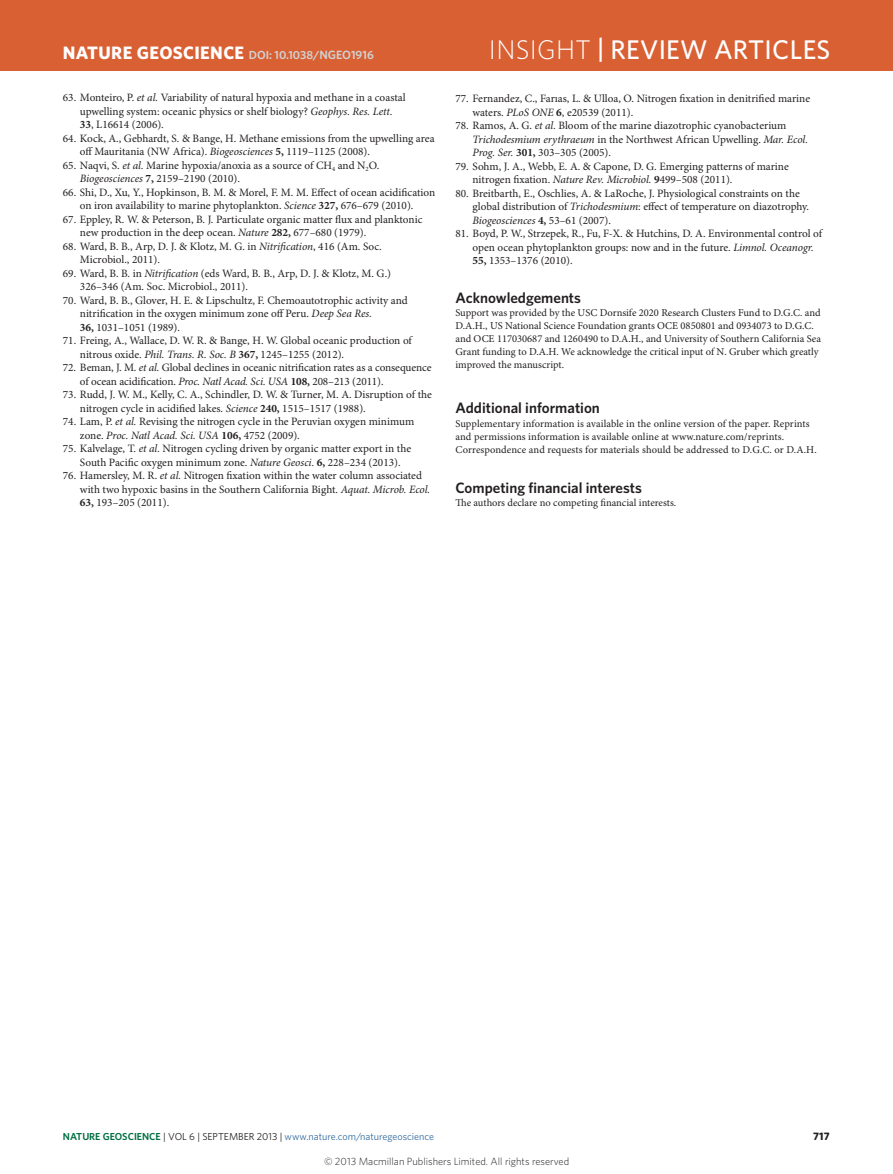
<style>
.page{position:relative;width:893px;height:1174px;background:#fff}
.page>*{position:absolute;margin:0;border:0;box-sizing:border-box;transform-origin:0 0}
.t1{font:500 27px "Whitney";letter-spacing:.01em;color:#fff}
.t2{font:700 18px "Whitney";letter-spacing:.02em;color:#fff}
.Head_1{font:600 15px "Whitney";color:#231f20}
.References{font:11.25px/13.5px "Minion Pro";color:#231f20}
.t3{font:700 10.8px "Whitney";color:#231f20}
.Acknowledgements{font:10.5px/13px "Minion Pro";color:#231f20}
.t4{font:300 10.5px "Whitney";color:#231f20}
.t5{font:10.2px "Whitney";color:#316a9f}
.s1{font-weight:600;font-size:11.7px;color:#d1d2d4}
.s2{font-weight:600;font-size:12px;color:#d1d2d4}
.s3{font-weight:300}
.s4{font-style:italic}
.s5{font-weight:700}
.s6{font-weight:600;color:#016f45}
.s7{color:#231f20}
</style>
<div class="page">
<div style="left:0;top:0;width:893px;height:71px;background:#d96033"></div>
<h2 class="t2" style="left:63px;top:41px;width:313px">NATURE GEOSCIENCE <span class="s1">DOI: 10.1038/</span><span class="s2">NGEO1916</span></h2>
<h1 class="t1" style="left:489px;top:32px;width:343px"><span class="s3">INSIGHT</span> | REVIEW ARTICLES</h1>
<p class="References" style="left:80px;top:91px;width:327px;text-indent:-17px">63. Monteiro, P. <span class="s4">et al.</span> Variability of natural hypoxia and methane in a coastal upwelling system: oceanic physics or shelf biology? <span class="s4">Geophys. Res. Lett.<br></span><span class="s5">33</span>, L16614 (2006).</p>
<p class="References" style="left:80px;top:132px;width:356px;text-indent:-17px">64. Kock, A., Gebhardt, S. &amp; Bange, H. Methane emissions from the upwelling area off Mauritania (NW Africa). <span class="s4">Biogeosciences</span> <span class="s5">5,</span> 1119–1125 (2008).</p>
<p class="References" style="left:80px;top:159px;width:301px;text-indent:-17px">65. Naqvi, S. <span class="s4">et al.</span> Marine hypoxia/anoxia as a source of CH<sub>4</sub> and N<sub>2</sub>O.<br><span class="s4">Biogeosciences</span> <span class="s5">7,</span> 2159–2190 (2010).</p>
<p class="References" style="left:63px;top:186px;width:374px;text-align:center">66. Shi, D., Xu, Y., Hopkinson, B. M. &amp; Morel, F. M. M. Effect of ocean acidification on iron availability to marine phytoplankton. <span class="s4">Science</span> <span class="s5">327,</span> 676–679 (2010).</p>
<p class="References" style="left:80px;top:213px;width:344px;text-indent:-17px">67. Eppley, R. W. &amp; Peterson, B. J. Particulate organic matter flux and planktonic new production in the deep ocean. <span class="s4">Nature</span> <span class="s5">282,</span> 677–680 (1979).</p>
<p class="References" style="left:80px;top:240px;width:303px;text-indent:-17px">68. Ward, B. B., Arp, D. J. &amp; Klotz, M. G. in <span class="s4">Nitrification</span>, 416 (Am. Soc.<br>Microbiol., 2011).</p>
<p class="References" style="left:80px;top:267px;width:313px;text-indent:-17px">69. Ward, B. B. in <span class="s4">Nitrification</span> (eds Ward, B. B., Arp, D. J. &amp; Klotz, M. G.)<br>326–346 (Am. Soc. Microbiol., 2011).</p>
<p class="References" style="left:80px;top:294px;width:329px;text-indent:-17px">70. Ward, B. B., Glover, H. E. &amp; Lipschultz, F. Chemoautotrophic activity and nitrification in the oxygen minimum zone off Peru. <span class="s4">Deep Sea Res.<br></span><span class="s5">36,</span> 1031–1051 (1989).</p>
<p class="References" style="left:80px;top:334px;width:333px;text-indent:-17px">71. Freing, A., Wallace, D. W. R. &amp; Bange, H. W. Global oceanic production of nitrous oxide. <span class="s4">Phil. Trans. R. Soc. B</span> <span class="s5">367,</span> 1245–1255 (2012).</p>
<p class="References" style="left:80px;top:361px;width:353px;text-indent:-17px">72. Beman, J. M. <span class="s4">et al.</span> Global declines in oceanic nitrification rates as a consequence of ocean acidification. <span class="s4">Proc. Natl Acad. Sci. USA</span> <span class="s5">108,</span> 208–213 (2011).</p>
<p class="References" style="left:80px;top:388px;width:354px;text-indent:-17px">73. Rudd, J. W. M., Kelly, C. A., Schindler, D. W. &amp; Turner, M. A. Disruption of the nitrogen cycle in acidified lakes. <span class="s4">Science</span> <span class="s5">240,</span> 1515–1517 (1988).</p>
<p class="References" style="left:80px;top:415px;width:336px;text-indent:-17px">74. Lam, P. <span class="s4">et al.</span> Revising the nitrogen cycle in the Peruvian oxygen minimum zone. <span class="s4">Proc. Natl Acad. Sci. USA</span> <span class="s5">106,</span> 4752 (2009).</p>
<p class="References" style="left:63px;top:442px;width:350px;text-align:center">75. Kalvelage, T. <span class="s4">et al.</span> Nitrogen cycling driven by organic matter export in the<br>South Pacific oxygen minimum zone. <span class="s4">Nature Geosci.</span> <span class="s5">6,</span> 228–234 (2013).</p>
<p class="References" style="left:80px;top:469px;width:352px;text-indent:-17px">76. Hamersley, M. R. <span class="s4">et al.</span> Nitrogen fixation within the water column associated with two hypoxic basins in the Southern California Bight. <span class="s4">Aquat. Microb. Ecol.<br></span><span class="s5">63,</span> 193–205 (2011).</p>
<p class="References" style="left:472px;top:92px;width:339px;text-indent:-17px">77. Fernandez, C., Farıas, L. &amp; Ulloa, O. Nitrogen fixation in denitrified marine waters. <span class="s4">PLoS ONE</span> <span class="s5">6</span>, e20539 (2011).</p>
<p class="References" style="left:472px;top:119px;width:337px;text-indent:-17px">78. Ramos, A. G. <span class="s4">et al.</span> Bloom of the marine diazotrophic cyanobacterium<br><span class="s4">Trichodesmium erythraeum</span> in the Northwest African Upwelling. <span class="s4">Mar. Ecol.<br>Prog. Ser.</span> <span class="s5">301,</span> 303–305 (2005).</p>
<p class="References" style="left:472px;top:160px;width:318px;text-indent:-17px">79. Sohm, J. A., Webb, E. A. &amp; Capone, D. G. Emerging patterns of marine nitrogen fixation. <span class="s4">Nature Rev. Microbiol.</span> <span class="s5">9</span>499–508 (2011).</p>
<p class="References" style="left:472px;top:187px;width:338px;text-indent:-17px">80. Breitbarth, E., Oschlies, A. &amp; LaRoche, J. Physiological constraints on the global distribution of <span class="s4">Trichodesmium</span>: effect of temperature on diazotrophy.<br><span class="s4">Biogeosciences</span> <span class="s5">4,</span> 53–61 (2007).</p>
<p class="References" style="left:472px;top:227px;width:351px;text-indent:-17px">81. Boyd, P. W., Strzepek, R., Fu, F-X. &amp; Hutchins, D. A. Environmental control of open ocean phytoplankton groups: now and in the future. <span class="s4">Limnol. Oceanogr.<br></span><span class="s5">55,</span> 1353–1376 (2010).</p>
<p class="Head_1" style="left:455px;top:288px;width:127px">Acknowledgements</p>
<p class="Acknowledgements" style="left:455px;top:307px;width:367px">Support was provided by the USC Dornsife 2020 Research Clusters Fund to D.G.C. and D.A.H., US National Science Foundation grants OCE 0850801 and 0934073 to D.G.C. and OCE 117030687 and 1260490 to D.A.H., and University of Southern California Sea Grant funding to D.A.H. We acknowledge the critical input of N. Gruber which greatly improved the manuscript.</p>
<p class="Head_1" style="left:455px;top:398px;width:146px">Additional information</p>
<p class="Acknowledgements" style="left:455px;top:417px;width:363px">Supplementary information is available in the online version of the paper. Reprints and permissions information is available online at www.nature.com/reprints.<br>Correspondence and requests for materials should be addressed to D.G.C. or D.A.H.</p>
<p class="Head_1" style="left:455px;top:478px;width:188px">Competing financial interests</p>
<p class="Acknowledgements" style="left:455px;top:497px;width:222px">The authors declare no competing financial interests.</p>
<p class="t5" style="left:63px;top:1129px;width:373px"><span class="s6">NATURE GEOSCIENCE</span> <span class="s7">| VOL 6 | SEPTEMBER 2013 |</span> www.nature.com/naturegeoscience</p>
<p class="t3" style="left:813px;top:1128px;width:18px">717</p>
<p class="t4" style="left:324px;top:1154px;width:247px">© 2013 Macmillan Publishers Limited. All rights reserved</p>
</div>
